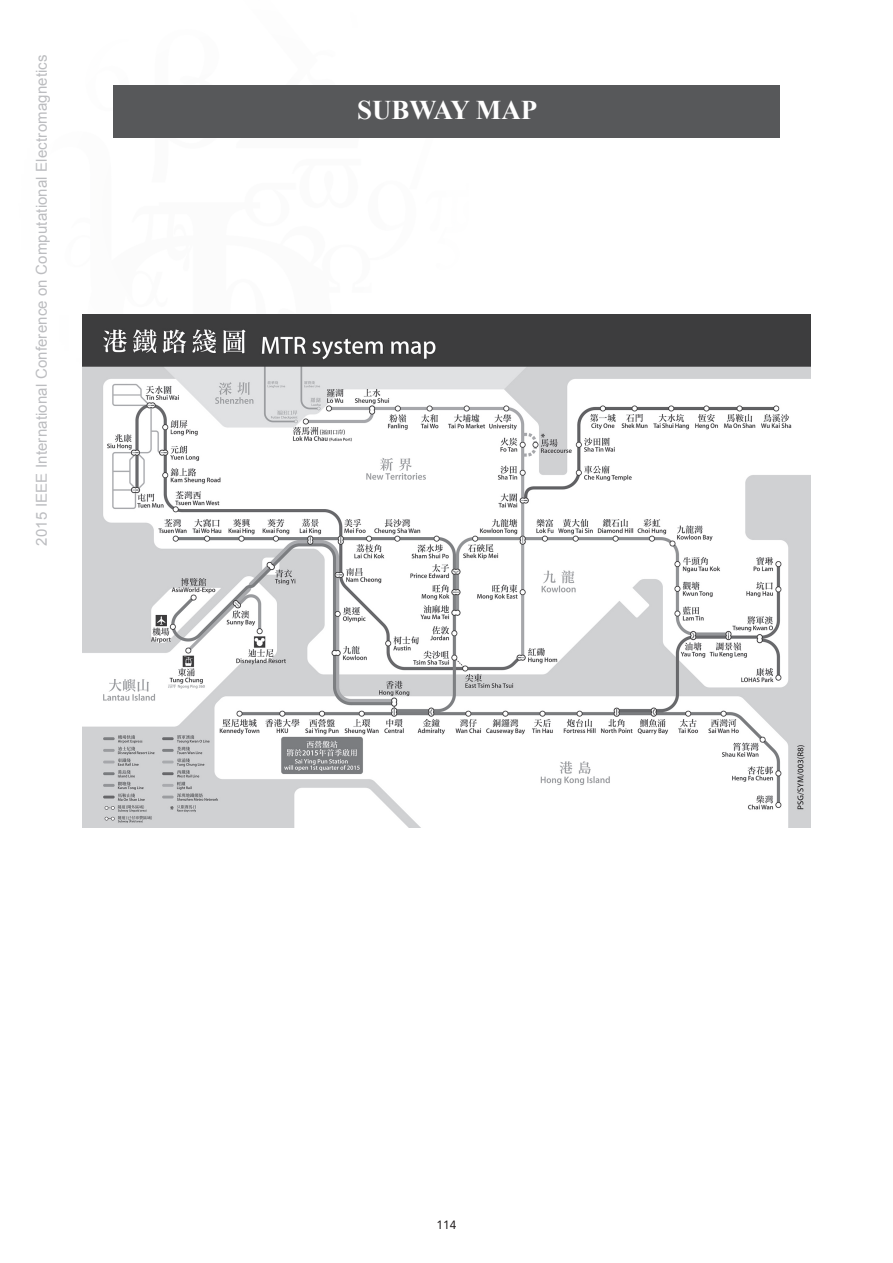
<style>
.page{position:relative;width:893px;height:1263px;background:#fff}
.page>*{position:absolute;margin:0;border:0;box-sizing:border-box;transform-origin:0 0}
.t1{font:700 27px "Times New Roman";color:#fff}
.t2{font:15px "Arial";letter-spacing:.01em;color:#bcbdc0}
.t3{font:12px "Avenir";color:#231f20}
</style>
<div class="page">
<img style="left:83px;top:315px;width:727px;height:512px">
<div style="left:113px;top:85px;width:667px;height:53px;background:#57585a"></div>
<p class="t2" style="left:32px;top:546px;width:493px;rotate:-90deg">2015 IEEE International Conference on Computational Electromagnetics</p>
<p class="t1" style="left:357px;top:92px;width:182px">SUBWAY MAP</p>
<p class="t3" style="left:436px;top:1215px;width:22px">114</p>
</div>
